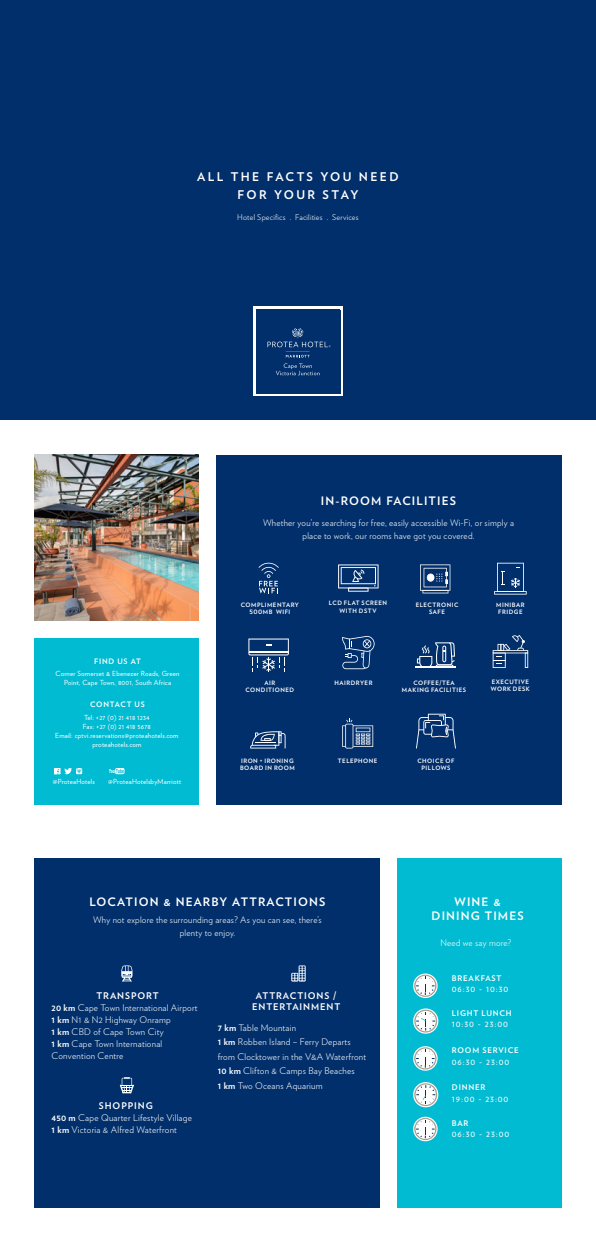
<style>
.page{position:relative;width:596px;height:1259px;background:#fff}
.page>*{position:absolute;margin:0;border:0;box-sizing:border-box;transform-origin:0 0}
.t1{font:700 12px "Verlag";letter-spacing:.2em;color:#fff}
.t2{font:700 11.6px "Verlag";letter-spacing:.1em;color:#fff}
.t3{font:300 9.2px "Verlag";letter-spacing:.025em;color:#fff}
.t4{font:700 9.2px "Verlag";letter-spacing:.1em;color:#fff}
.t5{font:300 9.1px/12.9px "Verlag";letter-spacing:.025em;color:#fff;text-align:center}
.t6{font:9.1px "Verlag";letter-spacing:.1em;color:#fff}
.t7{font:300 8px "Verlag";letter-spacing:.025em;color:#fff}
.t8{font:700 7.8px "Verlag";letter-spacing:.1em;color:#fff}
.t9{font:700 7.5px "Verlag";letter-spacing:.1em;color:#fff}
.t10{font:7px/9px "Verlag";letter-spacing:.025em;color:#fff;text-align:center}
.t11{font:700 6px/7.2px "Verlag";letter-spacing:.085em;color:#fff;text-align:center}
.s1{font-weight:700}
</style>
<div class="page">
<div style="left:216px;top:454px;width:344px;height:350px;background:#002f6b"></div>
<img style="left:35px;top:454px;width:164px;height:167px">
<div style="left:35px;top:638px;width:164px;height:166px;background:#00bbd2"></div>
<svg style="left:109px;top:768px;width:15px;height:6px"></svg>
<svg style="left:54px;top:768px;width:28px;height:6px"></svg>
<svg style="left:342px;top:718px;width:31px;height:30px"></svg>
<hr style="left:415px;top:667px;width:41px;height:1px;background:#fff">
<svg style="left:416px;top:642px;width:38px;height:25px"></svg>
<svg style="left:342px;top:636px;width:32px;height:33px"></svg>
<svg style="left:248px;top:638px;width:41px;height:34px"></svg>
<svg style="left:258px;top:563px;width:20px;height:30px"></svg>
<div style="left:35px;top:858px;width:345px;height:350px;background:#002f6b"></div>
<div style="left:397px;top:858px;width:163px;height:350px;background:#00bbd2"></div>
<svg style="left:291px;top:965px;width:14px;height:16px"></svg>
<svg style="left:120px;top:1077px;width:14px;height:16px"></svg>
<svg style="left:121px;top:965px;width:11px;height:16px"></svg>
<svg style="left:413px;top:973px;width:24px;height:25px"></svg>
<div style="left:414px;top:974px;width:22px;height:23px;border:4px solid #ac9f91;border-radius:50%"></div>
<svg style="left:416px;top:976px;width:18px;height:19px"></svg>
<svg style="left:413px;top:1116px;width:24px;height:25px"></svg>
<div style="left:414px;top:1118px;width:22px;height:22px;border:4px solid #ac9f91;border-radius:50%"></div>
<svg style="left:415px;top:1119px;width:20px;height:20px"></svg>
<svg style="left:416px;top:1119px;width:18px;height:19px"></svg>
<svg style="left:413px;top:1046px;width:24px;height:24px"></svg>
<div style="left:414px;top:1047px;width:22px;height:22px;border:4px solid #ac9f91;border-radius:50%"></div>
<svg style="left:415px;top:1048px;width:20px;height:20px"></svg>
<svg style="left:416px;top:1049px;width:18px;height:18px"></svg>
<svg style="left:413px;top:1008px;width:25px;height:25px"></svg>
<div style="left:414px;top:1009px;width:23px;height:23px;border:2px solid #ac9f91;border-radius:50%"></div>
<svg style="left:415px;top:1011px;width:20px;height:20px"></svg>
<svg style="left:413px;top:1082px;width:25px;height:25px"></svg>
<div style="left:414px;top:1083px;width:23px;height:23px;border:2px solid #ac9f91;border-radius:50%"></div>
<svg style="left:415px;top:1084px;width:20px;height:21px"></svg>
<div style="left:0;top:0;width:595px;height:419px;background:#002f6b"></div>
<svg style="left:253px;top:306px;width:89px;height:90px"></svg>
<svg style="left:420px;top:564px;width:30px;height:29px"></svg>
<svg style="left:416px;top:1011px;width:19px;height:19px"></svg>
<svg style="left:416px;top:1085px;width:19px;height:19px"></svg>
<div style="left:256px;top:310px;width:83px;height:84px;background:#002f6b"></div>
<svg style="left:267px;top:328px;width:64px;height:47px"></svg>
<svg style="left:338px;top:564px;width:40px;height:27px"></svg>
<svg style="left:494px;top:563px;width:32px;height:31px"></svg>
<svg style="left:492px;top:635px;width:36px;height:33px"></svg>
<svg style="left:250px;top:731px;width:35px;height:17px"></svg>
<svg style="left:416px;top:713px;width:39px;height:35px"></svg>
<p class="t1" style="left:197px;top:167px;width:203px">ALL THE FACTS YOU NEED</p>
<p class="t1" style="left:237px;top:185px;width:123px">FOR YOUR STAY</p>
<p class="t7" style="left:237px;top:211px;width:123px">Hotel Specifics . Facilities . Services</p>
<p class="t2" style="left:320px;top:492px;width:137px">IN-ROOM FACILITIES</p>
<p class="t5" style="left:263px;top:516px;width:252px">Whether you’re searching for free, easily accessible Wi-Fi, or simply a place to work, our rooms have got you covered.</p>
<p class="t9" style="left:94px;top:655px;width:48px">FIND US AT</p>
<p class="t10" style="left:56px;top:669px;width:125px">Corner Somerset &amp; Ebenezer Roads, Green<br>Point, Cape Town, 8001, South Africa</p>
<p class="t9" style="left:90px;top:698px;width:56px">CONTACT US</p>
<p class="t10" style="left:84px;top:712px;width:67px">Tel: +27 (0) 21 418 1234</p>
<p class="t10" style="left:83px;top:721px;width:69px">Fax: +27 (0) 21 418 5678</p>
<p class="t10" style="left:55px;top:730px;width:125px">Email: cptvi.reservations@proteahotels.com</p>
<p class="t10" style="left:92px;top:739px;width:51px">proteahotels.com</p>
<p class="t10" style="left:53px;top:777px;width:44px">@ProteaHotels</p>
<p class="t10" style="left:108px;top:777px;width:74px">@ProteaHotelsbyMarriott</p>
<p class="t11" style="left:241px;top:600px;width:59px">COMPLIMENTARY</p>
<p class="t11" style="left:249px;top:608px;width:42px">500MB WIFI</p>
<p class="t11" style="left:328px;top:599px;width:60px">LCD FLAT SCREEN</p>
<p class="t11" style="left:339px;top:606px;width:38px">WITH DSTV</p>
<p class="t11" style="left:415px;top:600px;width:44px">ELECTRONIC</p>
<p class="t11" style="left:429px;top:608px;width:17px">SAFE</p>
<p class="t11" style="left:496px;top:600px;width:30px">MINIBAR</p>
<p class="t11" style="left:498px;top:608px;width:26px">FRIDGE</p>
<p class="t11" style="left:245px;top:678px;width:50px">AIR<br>CONDITIONED</p>
<p class="t11" style="left:334px;top:678px;width:40px">HAIRDRYER</p>
<p class="t11" style="left:413px;top:678px;width:43px">COFFEE/TEA</p>
<p class="t11" style="left:402px;top:686px;width:66px">MAKING FACILITIES</p>
<p class="t11" style="left:491px;top:678px;width:39px">EXECUTIVE</p>
<p class="t11" style="left:490px;top:685px;width:41px">WORK DESK</p>
<p class="t11" style="left:240px;top:756px;width:56px;text-align:left">IRON + IRONING<br>BOARD IN ROOM</p>
<p class="t11" style="left:338px;top:756px;width:41px">TELEPHONE</p>
<p class="t11" style="left:417px;top:756px;width:38px">CHOICE OF</p>
<p class="t11" style="left:421px;top:764px;width:30px">PILLOWS</p>
<p class="t2" style="left:89px;top:892px;width:237px">LOCATION &amp; NEARBY ATTRACTIONS</p>
<p class="t5" style="left:93px;top:913px;width:230px">Why not explore the surrounding areas? As you can see, there’s</p>
<p class="t5" style="left:180px;top:926px;width:57px">plenty to enjoy.</p>
<p class="t4" style="left:96px;top:989px;width:64px">TRANSPORT</p>
<p class="t3" style="left:51px;top:1001px;width:147px"><span class="s1">20 km</span> Cape Town International Airport</p>
<p class="t3" style="left:51px;top:1013px;width:121px"><span class="s1">1 km</span> N1 &amp; N2 Highway Onramp</p>
<p class="t3" style="left:51px;top:1025px;width:114px"><span class="s1">1 km</span> CBD of Cape Town City</p>
<p class="t3" style="left:51px;top:1037px;width:112px"><span class="s1">1 km</span> Cape Town International</p>
<p class="t3" style="left:51px;top:1049px;width:73px">Convention Centre</p>
<p class="t4" style="left:99px;top:1098px;width:55px">SHOPPING</p>
<p class="t3" style="left:51px;top:1111px;width:142px"><span class="s1">450 m</span> Cape Quarter Lifestyle Village</p>
<p class="t3" style="left:51px;top:1123px;width:127px"><span class="s1">1 km</span> Victoria &amp; Alfred Waterfront</p>
<p class="t4" style="left:256px;top:989px;width:82px">ATTRACTIONS /</p>
<p class="t4" style="left:252px;top:1000px;width:90px">ENTERTAINMENT</p>
<p class="t3" style="left:218px;top:1020px;width:80px"><span class="s1">7 km</span> Table Mountain</p>
<p class="t3" style="left:218px;top:1035px;width:134px"><span class="s1">1 km</span> Robben Island – Ferry Departs</p>
<p class="t3" style="left:218px;top:1049px;width:150px">from Clocktower in the V&amp;A Waterfront</p>
<p class="t3" style="left:218px;top:1064px;width:138px"><span class="s1">10 km</span> Clifton &amp; Camps Bay Beaches</p>
<p class="t3" style="left:218px;top:1078px;width:106px"><span class="s1">1 km</span> Two Oceans Aquarium</p>
<p class="t2" style="left:454px;top:892px;width:48px">WINE &amp;</p>
<p class="t2" style="left:431px;top:907px;width:94px">DINING TIMES</p>
<p class="t5" style="left:440px;top:935px;width:73px">Need we say more?</p>
<p class="t8" style="left:451px;top:972px;width:51px">BREAKFAST</p>
<p class="t6" style="left:451px;top:982px;width:58px">06:30 - 10:30</p>
<p class="t8" style="left:451px;top:1007px;width:61px">LIGHT LUNCH</p>
<p class="t6" style="left:451px;top:1017px;width:58px">10:30 - 23:00</p>
<p class="t8" style="left:451px;top:1044px;width:68px">ROOM SERVICE</p>
<p class="t6" style="left:451px;top:1054px;width:59px">06:30 - 23:00</p>
<p class="t8" style="left:451px;top:1081px;width:35px">DINNER</p>
<p class="t6" style="left:451px;top:1092px;width:58px">19:00 - 23:00</p>
<p class="t8" style="left:451px;top:1116px;width:18px">BAR</p>
<p class="t6" style="left:451px;top:1127px;width:59px">06:30 - 23:00</p>
</div>
